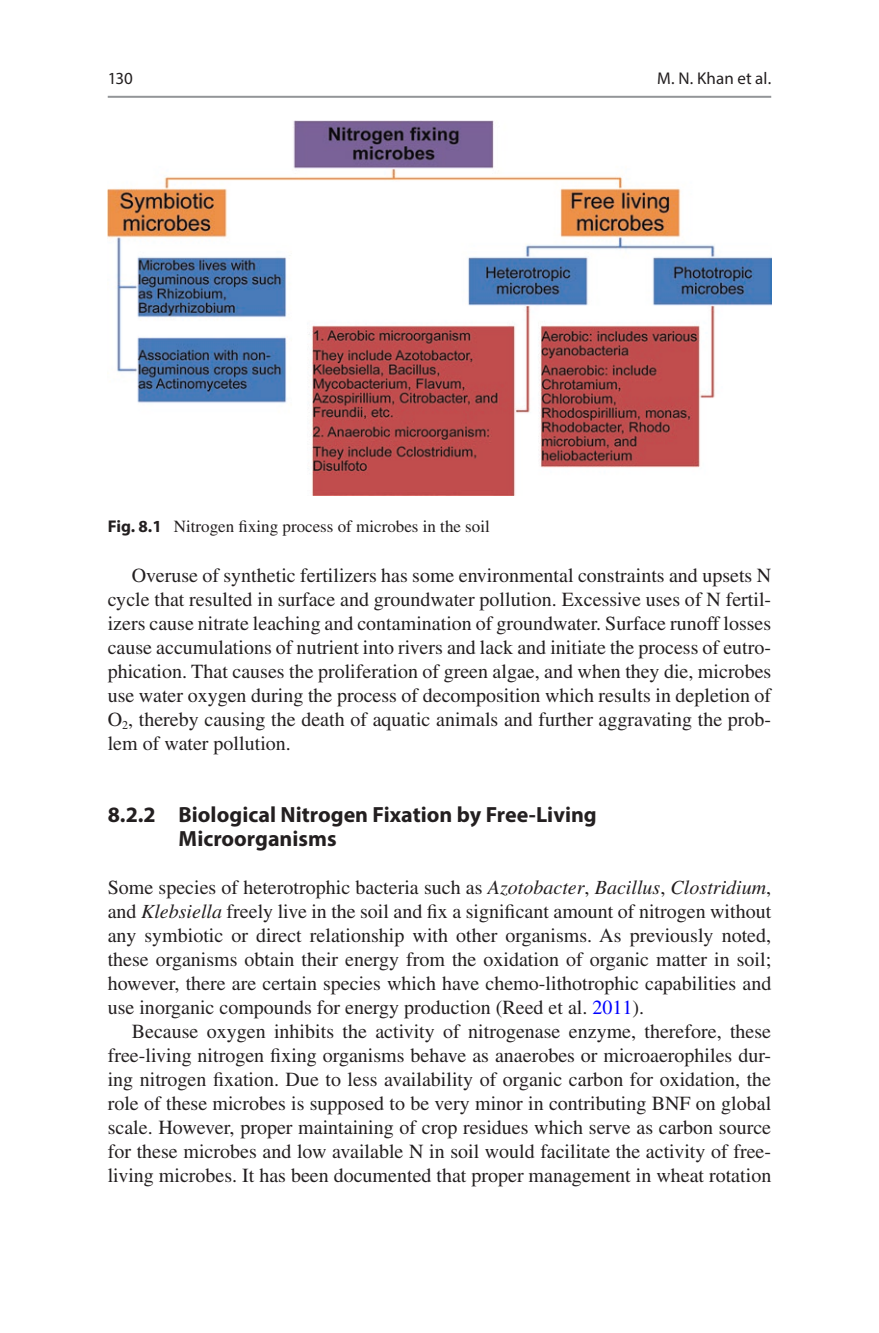
<style>
.page{position:relative;width:879px;height:1333px;background:#fff}
.page>*{position:absolute;margin:0;border:0;box-sizing:border-box;transform-origin:0 0}
.t1{font:700 22px/24px "Djhjjg Myriad Pro";color:#231f20}
.t2{font:20px/24px "Mprmcn Times LT Std";color:#231f20;text-align:justify}
.t3{font:17px "Mprmcn Times LT Std";color:#231f20}
.t4{font:17px "Rwnhbh Myriad Pro";letter-spacing:.005em;color:#231f20}
.t5{font:17px "Yfjcvy Myriad Pro";color:#231f20}
.s1{font-family:"Djhjjg Myriad Pro";font-weight:700}
.s2{font-family:"Qglhqw Times LT Std";font-style:italic}
.s3{color:#00f}
</style>
<div class="page">
<img style="left:108px;top:121px;width:663px;height:374px">
<hr style="left:108px;top:96px;width:663px;height:2px;background:#939598">
<p class="t5" style="left:108px;top:68px;width:27px">130</p>
<p class="t4" style="left:657px;top:68px;width:115px">M. N. Khan et al.</p>
<p class="t3" style="left:108px;top:517px;width:384px"><span class="s1">Fig. 8.1</span> Nitrogen fixing process of microbes in the soil</p>
<p class="t2" style="left:108px;top:563px;width:665px;text-indent:24px">Overuse of synthetic fertilizers has some environmental constraints and upsets N cycle that resulted in surface and groundwater pollution. Excessive uses of N fertil&shy;izers cause nitrate leaching and contamination of groundwater. Surface runoff losses cause accumulations of nutrient into rivers and lack and initiate the process of eutro&shy;phication. That causes the proliferation of green algae, and when they die, microbes use water oxygen during the process of decomposition which results in depletion of O<sub>2</sub>, thereby causing the death of aquatic animals and further aggravating the prob&shy;lem of water pollution.</p>
<p class="t1" style="left:179px;top:801px;width:420px;text-indent:-71px">8.2.2 Biological Nitrogen Fixation by Free-Living<br>Microorganisms</p>
<p class="t2" style="left:108px;top:875px;width:665px">Some species of heterotrophic bacteria such as <span class="s2">Azotobacter</span>, <span class="s2">Bacillus</span>, <span class="s2">Clostridium</span>, and <span class="s2">Klebsiella</span> freely live in the soil and fix a significant amount of nitrogen without any symbiotic or direct relationship with other organisms. As previously noted, these organisms obtain their energy from the oxidation of organic matter in soil; however, there are certain species which have chemo-lithotrophic capabilities and use inorganic compounds for energy production (Reed et al. <span class="s3">2011</span>).</p>
<p class="t2" style="left:108px;top:1019px;width:665px;text-indent:24px">Because oxygen inhibits the activity of nitrogenase enzyme, therefore, these free-living nitrogen fixing organisms behave as anaerobes or microaerophiles dur&shy;ing nitrogen fixation. Due to less availability of organic carbon for oxidation, the role of these microbes is supposed to be very minor in contributing BNF on global scale. However, proper maintaining of crop residues which serve as carbon source for these microbes and low available N in soil would facilitate the activity of free&shy;living microbes. It has been documented that proper management in wheat rotation</p>
</div>
